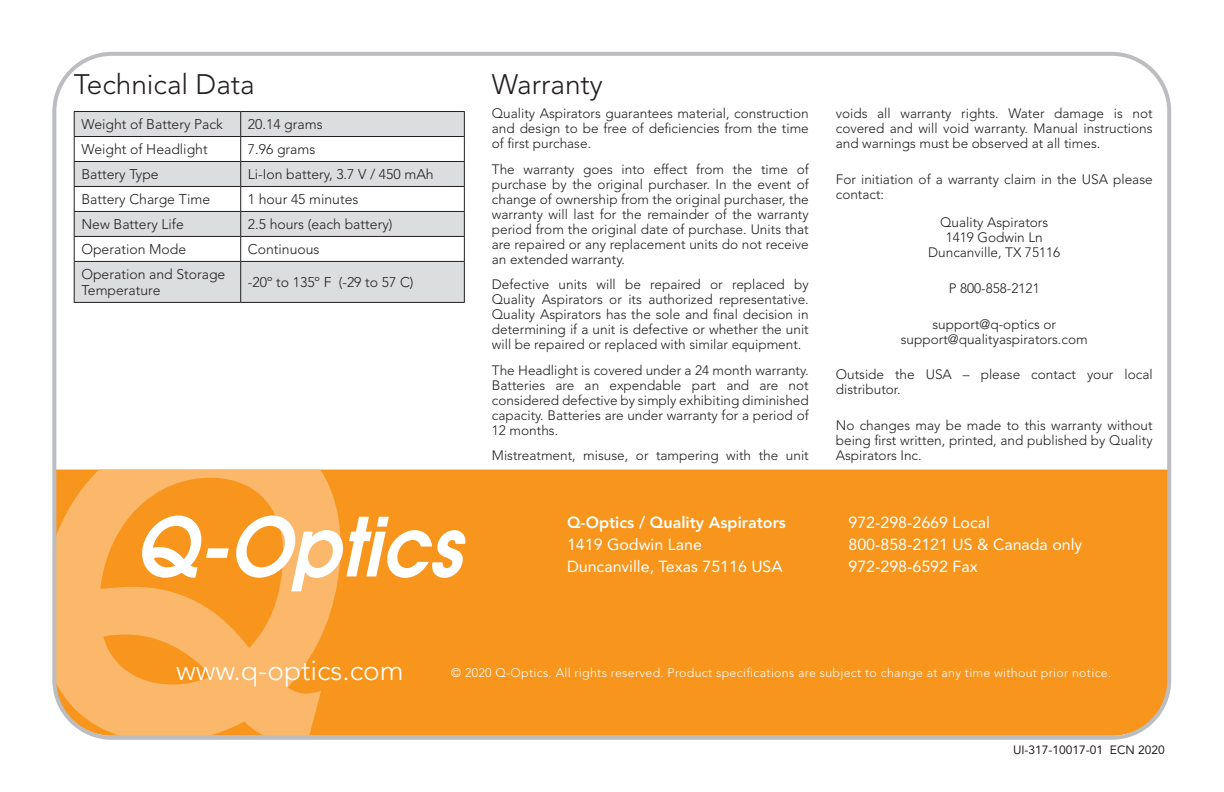
<style>
.page{position:relative;width:1224px;height:792px;background:#fff}
.page>*{position:absolute;margin:0;border:0;box-sizing:border-box;transform-origin:0 0}
.Instruction_Head{font:300 28px "Avenir LT Std";color:#231f20}
.t1{font:300 28px "Avenir LT Std";color:#fff}
.t2{font:16px "Avenir LT Std";color:#fff}
.t3{font:800 16px "Avenir LT Std";color:#fff}
.t4{font:300 14px/16px "Avenir LT Std";color:#231f20}
.Warranty{font:300 13.6px/15px "Avenir LT Std";color:#231f20;text-align:justify}
.t5{font:300 12.4px "Avenir LT Std";letter-spacing:.025em;color:#fff}
.t6{font:12px "Avenir LT Std";color:#231f20}
</style>
<div class="page">
<div style="left:352px;top:470px;width:818px;height:265px;background:#f7951d"></div>
<svg style="left:57px;top:470px;width:295px;height:265px;background:#f9ac52"></svg>
<div style="left:52px;top:52px;width:1119px;height:688px;border:4px solid #bcbdc0;border-radius:58px"></div>
<svg style="left:139px;top:516px;width:328px;height:75px"></svg>
<svg style="left:75px;top:112px;width:389px;height:190px;fill:#dcdddf"></svg>
<hr style="left:74px;top:111px;width:167px;height:1px;background:#231f20">
<hr style="left:241px;top:111px;width:224px;height:1px;background:#231f20">
<hr style="left:74px;top:136px;width:167px;height:1px;background:#231f20">
<hr style="left:241px;top:136px;width:224px;height:1px;background:#231f20">
<hr style="left:74px;top:161px;width:167px;height:1px;background:#231f20">
<hr style="left:241px;top:161px;width:224px;height:1px;background:#231f20">
<hr style="left:74px;top:186px;width:167px;height:1px;background:#231f20">
<hr style="left:241px;top:186px;width:224px;height:1px;background:#231f20">
<hr style="left:74px;top:211px;width:167px;height:1px;background:#231f20">
<hr style="left:241px;top:211px;width:224px;height:1px;background:#231f20">
<hr style="left:74px;top:236px;width:167px;height:1px;background:#231f20">
<svg style="left:74px;top:112px;width:1px;height:149px"></svg>
<hr style="left:241px;top:236px;width:224px;height:1px;background:#231f20">
<svg style="left:240px;top:112px;width:1px;height:149px"></svg>
<svg style="left:464px;top:112px;width:1px;height:149px"></svg>
<hr style="left:74px;top:261px;width:167px;height:1px;background:#231f20">
<hr style="left:74px;top:262px;width:1px;height:40px;background:#231f20">
<hr style="left:241px;top:261px;width:224px;height:1px;background:#231f20">
<hr style="left:240px;top:262px;width:1px;height:40px;background:#231f20">
<hr style="left:464px;top:262px;width:1px;height:40px;background:#231f20">
<hr style="left:74px;top:302px;width:167px;height:1px;background:#231f20">
<hr style="left:241px;top:302px;width:224px;height:1px;background:#231f20">
<p class="Instruction_Head" style="left:74px;top:68px;width:182px">Technical Data</p>
<p class="Instruction_Head" style="left:492px;top:68px;width:112px">Warranty</p>
<p class="t4" style="left:81px;top:117px;width:143px">Weight of Battery Pack</p>
<p class="t4" style="left:248px;top:117px;width:76px">20.14 grams</p>
<p class="t4" style="left:81px;top:142px;width:128px">Weight of Headlight</p>
<p class="t4" style="left:248px;top:142px;width:69px">7.96 grams</p>
<p class="t4" style="left:81px;top:166px;width:79px">Battery Type</p>
<p class="t4" style="left:248px;top:166px;width:187px">Li-Ion battery, 3.7 V / 450 mAh</p>
<p class="t4" style="left:81px;top:191px;width:130px">Battery Charge Time</p>
<p class="t4" style="left:248px;top:191px;width:112px">1 hour 45 minutes</p>
<p class="t4" style="left:81px;top:216px;width:104px">New Battery Life</p>
<p class="t4" style="left:248px;top:216px;width:146px">2.5 hours (each battery)</p>
<p class="t4" style="left:81px;top:241px;width:106px">Operation Mode</p>
<p class="t4" style="left:248px;top:241px;width:73px">Continuous</p>
<p class="t4" style="left:81px;top:266px;width:145px">Operation and Storage<br>Temperature</p>
<p class="t4" style="left:248px;top:274px;width:167px">-20º to 135º F (-29 to 57 C)</p>
<p class="Warranty" style="left:492px;top:106px;width:318px">Quality Aspirators guarantees material, construction and design to be free of deficiencies from the time of first purchase.</p>
<p class="Warranty" style="left:492px;top:161px;width:318px">The warranty goes into effect from the time of purchase by the original purchaser. In the event of change of ownership from the original purchaser, the warranty will last for the remainder of the warranty period from the original date of purchase. Units that are repaired or any replacement units do not receive an extended warranty.</p>
<p class="Warranty" style="left:492px;top:277px;width:318px">Defective units will be repaired or replaced by Quality Aspirators or its authorized representative.<br>Quality Aspirators has the sole and final decision in determining if a unit is defective or whether the unit will be repaired or replaced with similar equipment.</p>
<p class="Warranty" style="left:492px;top:362px;width:318px">The Headlight is covered under a 24 month warranty.<br>Batteries are an expendable part and are not considered defective by simply exhibiting diminished capacity. Batteries are under warranty for a period of 12 months.</p>
<p class="Warranty" style="left:492px;top:448px;width:318px">Mistreatment, misuse, or tampering with the unit</p>
<p class="t3" style="left:567px;top:513px;width:220px">Q-Optics / Quality Aspirators</p>
<p class="t2" style="left:567px;top:536px;width:136px">1419 Godwin Lane</p>
<p class="t2" style="left:567px;top:558px;width:217px">Duncanville, Texas 75116 USA</p>
<p class="Warranty" style="left:836px;top:106px;width:318px">voids all warranty rights. Water damage is not covered and will void warranty. Manual instructions and warnings must be observed at all times.</p>
<p class="Warranty" style="left:836px;top:172px;width:318px">For initiation of a warranty claim in the USA please contact:</p>
<p class="Warranty" style="left:928px;top:215px;width:134px;text-align:center">Quality Aspirators<br>1419 Godwin Ln<br>Duncanville, TX 75116</p>
<p class="Warranty" style="left:949px;top:281px;width:93px">P 800-858-2121</p>
<p class="Warranty" style="left:901px;top:317px;width:188px;text-align:center">support@q-optics or support@qualityaspirators.com</p>
<p class="Warranty" style="left:836px;top:367px;width:318px">Outside the USA – please contact your local distributor.</p>
<p class="Warranty" style="left:836px;top:418px;width:318px">No changes may be made to this warranty without being first written, printed, and published by Quality Aspirators Inc.</p>
<p class="t2" style="left:848px;top:514px;width:143px">972-298-2669 Local</p>
<p class="t2" style="left:848px;top:536px;width:235px">800-858-2121 US &amp; Canada only</p>
<p class="t2" style="left:848px;top:558px;width:131px">972-298-6592 Fax</p>
<p class="t1" style="left:176px;top:654px;width:229px">www.q-optics.com</p>
<p class="t5" style="left:451px;top:665px;width:662px">© 2020 Q-Optics. All rights reserved. Product specifications are subject to change at any time without prior notice.</p>
<p class="t6" style="left:1013px;top:743px;width:153px">UI-317-10017-01 ECN 2020</p>
</div>
